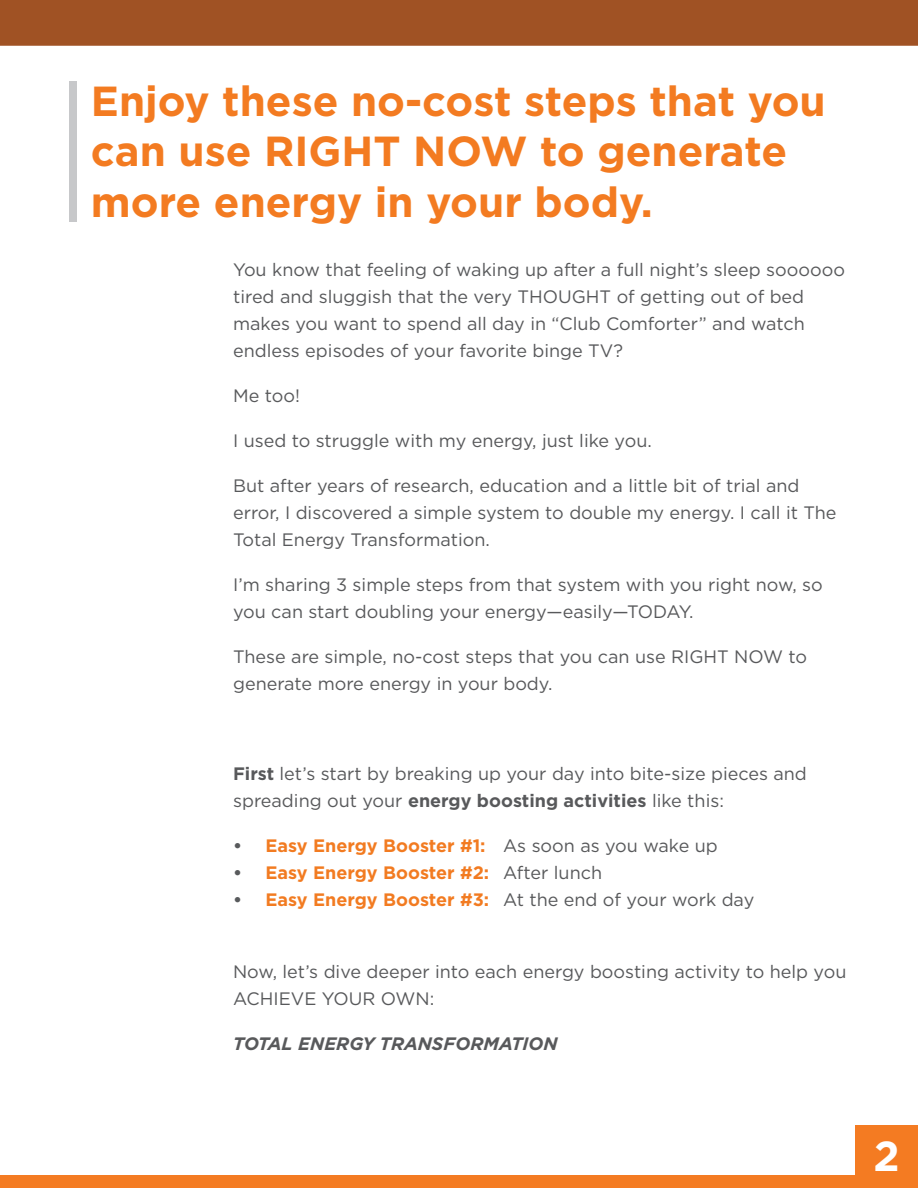
<style>
.page{position:relative;width:918px;height:1188px;background:#fff}
.page>*{position:absolute;margin:0;border:0;box-sizing:border-box;transform-origin:0 0}
.t1{font:700 42px/50.4px "Gotham";color:#f37b21}
.t2{font:700 42px "Gotham";color:#fff}
.t3{font:18px/27px "Gotham";color:#58595b}
.t4{font:700 18px "Gotham";color:#f27b21}
.t5{font:italic 700 18px "Gotham";color:#58595b}
.s1{font-weight:700}
.s2{color:#585a5c}
.s3{font-weight:400;color:#58595b}
.s4{font-weight:700;color:#585a5c}
.s5{font-weight:700;color:#f27b21}
</style>
<div class="page">
<div style="left:0;top:0;width:918px;height:46px;background:#a05224;border:2px solid #a05224"></div>
<hr style="left:917px;top:0;width:1px;height:45px;background:#a05224">
<div style="left:0;top:1175px;width:918px;height:13px;background:#f47b22"></div>
<div style="left:855px;top:1125px;width:63px;height:63px;background:#f47b22"></div>
<div style="left:69px;top:81px;width:7px;height:140px;background:#c7c8ca"></div>
<h1 class="t1" style="left:91px;top:75px;width:736px">Enjoy these no-cost steps that you can use RIGHT NOW to generate more energy in your body.</h1>
<p class="t3" style="left:233px;top:256px;width:613px">You know that feeling of waking up after a full night’s sleep soooooo tired and sluggish that the very THOUGHT of getting out of bed makes you want to spend all day in “Club Comforter” and watch endless episodes of your favorite binge TV?</p>
<p class="t3" style="left:233px;top:382px;width:68px">Me too!</p>
<p class="t3" style="left:233px;top:427px;width:420px">I used to struggle with my energy, just like you.</p>
<p class="t3" style="left:233px;top:472px;width:605px">But after years of research, education and a little bit of trial and error, I discovered a simple system to double my energy. I call it The<br>Total Energy Transformation.</p>
<p class="t3" style="left:233px;top:571px;width:591px">I’m sharing 3 simple steps from that system with you right now, so you can start doubling your energy—easily—TODAY.</p>
<p class="t3" style="left:233px;top:643px;width:576px">These are simple, no-cost steps that you can use RIGHT NOW to generate more energy in your body.</p>
<p class="t3" style="left:233px;top:760px;width:575px"><span class="s1">First</span> let’s start by breaking up your day into bite-size pieces and spreading out your <span class="s1">energy boosting activities</span> like this:</p>
<p class="t4" style="left:233px;top:835px;width:486px"><span class="s2">•</span> Easy Energy Booster #1: <span class="s3">As soon as you wake up</span></p>
<p class="t4" style="left:233px;top:862px;width:371px"><span class="s2">•</span> Easy Energy Booster #2: <span class="s3">After lunch</span></p>
<p class="t3" style="left:233px;top:886px;width:523px"><span class="s4">•</span> <span class="s5">Easy Energy Booster #3:</span> At the end of your work day</p>
<p class="t3" style="left:233px;top:958px;width:615px">Now, let’s dive deeper into each energy boosting activity to help you<br>ACHIEVE YOUR OWN:</p>
<p class="t5" style="left:233px;top:1033px;width:326px">TOTAL ENERGY TRANSFORMATION</p>
<h1 class="t2" style="left:873px;top:1132px;width:28px">2</h1>
</div>
